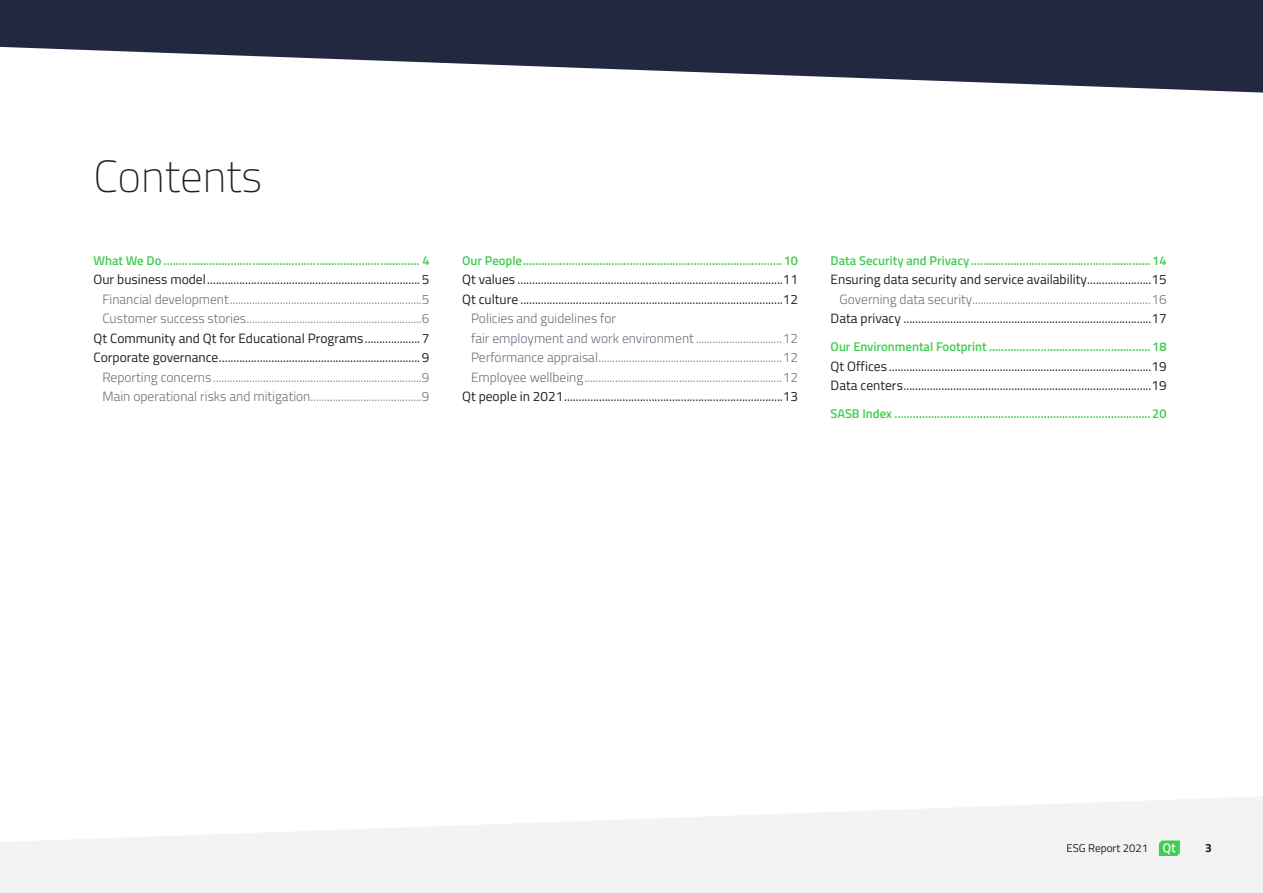
<style>
.page{position:relative;width:1263px;height:893px;background:#fff}
.page>*{position:absolute;margin:0;border:0;box-sizing:border-box;transform-origin:0 0}
.t1{font:100 45px "Titillium Web";color:#231f20}
.t2{font:13.5px/19.5px "Titillium Web";color:#231f20}
.t3{font:300 13.5px/19.5px "Titillium Web";color:#6b7080}
.t4{font:600 12.75px "Titillium Web";color:#41cd52}
.t5{font:700 12px "Titillium Web";color:#231f20}
.t6{font:11.25px "Titillium Web";color:#231f20}
</style>
<div class="page">
<svg style="left:0;top:797px;width:1263px;height:96px;fill:#f3f3f4"></svg>
<svg style="left:0;top:0;width:1263px;height:93px;fill:#222840"></svg>
<svg style="left:1159px;top:840px;width:21px;height:16px"></svg>
<h1 class="t1" style="left:94px;top:144px;width:170px">Contents</h1>
<p class="t4" style="left:94px;top:251px;width:337px">What We Do .................................................................................... 4</p>
<p class="t2" style="left:94px;top:269px;width:337px">Our business model.........................................................................5</p>
<p class="t3" style="left:102px;top:289px;width:328px">Financial development.....................................................................5<br>Customer success stories...............................................................6</p>
<p class="t2" style="left:94px;top:328px;width:337px">Qt Community and Qt for Educational Programs...................7<br>Corporate governance.....................................................................9</p>
<p class="t3" style="left:102px;top:367px;width:328px">Reporting concerns ...........................................................................9<br>Main operational risks and mitigation........................................9</p>
<p class="t4" style="left:462px;top:251px;width:337px">Our People.....................................................................................10</p>
<p class="t2" style="left:462px;top:269px;width:337px">Qt values ...........................................................................................11<br>Qt culture ..........................................................................................12</p>
<p class="t3" style="left:471px;top:308px;width:328px">Policies and guidelines for<br>fair employment and work environment...............................12<br>Performance appraisal..................................................................12<br>Employee wellbeing.......................................................................12</p>
<p class="t2" style="left:462px;top:386px;width:337px">Qt people in 2021...........................................................................13</p>
<p class="t4" style="left:831px;top:251px;width:337px">Data Security and Privacy...........................................................14</p>
<p class="t2" style="left:831px;top:269px;width:337px">Ensuring data security and service availability......................15</p>
<p class="t3" style="left:839px;top:289px;width:328px">Governing data security................................................................16</p>
<p class="t2" style="left:831px;top:308px;width:337px">Data privacy .....................................................................................17</p>
<p class="t4" style="left:831px;top:337px;width:337px">Our Environmental Footprint .....................................................18</p>
<p class="t2" style="left:831px;top:356px;width:337px">Qt Offices ..........................................................................................19<br>Data centers.....................................................................................19</p>
<p class="t4" style="left:831px;top:404px;width:337px">SASB Index ....................................................................................20</p>
<p class="t6" style="left:1066px;top:839px;width:83px">ESG Report 2021</p>
<p class="t5" style="left:1205px;top:839px;width:8px">3</p>
</div>
